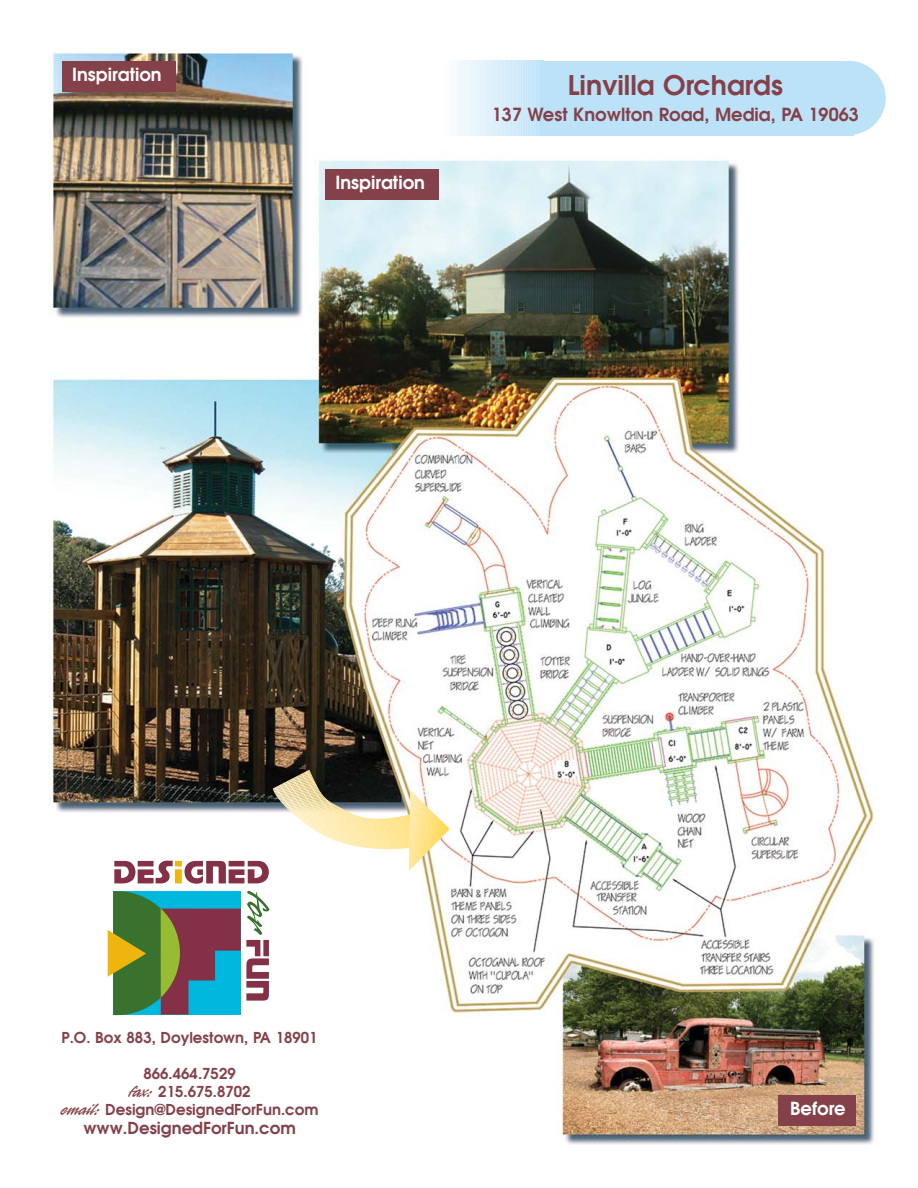
<style>
.page{position:relative;width:918px;height:1188px;background:#fff}
.page>*{position:absolute;margin:0;border:0;box-sizing:border-box;transform-origin:0 0}
.t1{font:600 27px "Avant Garde";color:#84414a}
.t2{font:600 18px "Avant Garde";color:#84414a}
.t3{font:600 18px "Avant Garde";color:#fff}
.t4{font:600 16.5px "Avant Garde";color:#84414a}
.t5{font:600 15px/18px "Avant Garde";color:#84414a;text-align:center}
.s1{font-family:"Rapier Plain";font-weight:400;font-size:21px}
</style>
<div class="page">
<img style="left:49px;top:48px;width:837px;height:1097px">
<div style="left:811px;top:61px;width:75px;height:74px;background:#bce2f8;border-radius:50%"></div>
<hr style="left:446px;top:61px;width:1px;height:74px;background:#fdfeff">
<hr style="left:447px;top:61px;width:2px;height:74px;background:#fbfeff">
<hr style="left:449px;top:61px;width:1px;height:74px;background:#fafdff">
<hr style="left:451px;top:61px;width:1px;height:74px;background:#f8fcff">
<hr style="left:452px;top:61px;width:2px;height:74px;background:#f7fcfe">
<hr style="left:454px;top:61px;width:1px;height:74px;background:#f6fbfe">
<hr style="left:455px;top:61px;width:2px;height:74px;background:#f5fbfe">
<hr style="left:457px;top:61px;width:2px;height:74px;background:#f3f9fd">
<hr style="left:459px;top:61px;width:1px;height:74px;background:#f2f9fd">
<hr style="left:460px;top:61px;width:2px;height:74px;background:#f1f8fd">
<hr style="left:462px;top:61px;width:2px;height:74px;background:#f0f8fd">
<hr style="left:464px;top:61px;width:1px;height:74px;background:#eff7fd">
<hr style="left:465px;top:61px;width:2px;height:74px;background:#eef7fd">
<hr style="left:467px;top:61px;width:1px;height:74px;background:#edf7fd">
<hr style="left:469px;top:61px;width:1px;height:74px;background:#ecf6fd">
<hr style="left:470px;top:61px;width:2px;height:74px;background:#ebf6fd">
<hr style="left:472px;top:61px;width:1px;height:74px;background:#eaf6fd">
<hr style="left:473px;top:61px;width:2px;height:74px;background:#e9f5fd">
<hr style="left:475px;top:61px;width:2px;height:74px;background:#e8f5fd">
<hr style="left:477px;top:61px;width:1px;height:74px;background:#e7f4fc">
<hr style="left:478px;top:61px;width:2px;height:74px;background:#e6f4fc">
<hr style="left:480px;top:61px;width:2px;height:74px;background:#e5f4fc">
<hr style="left:482px;top:61px;width:1px;height:74px;background:#e4f3fc">
<hr style="left:483px;top:61px;width:2px;height:74px;background:#e3f1fb">
<hr style="left:485px;top:61px;width:1px;height:74px;background:#e2f1fb">
<hr style="left:487px;top:61px;width:1px;height:74px;background:#e1f1fb">
<hr style="left:488px;top:61px;width:2px;height:74px;background:#e0f0fb">
<hr style="left:490px;top:61px;width:1px;height:74px;background:#dff0fb">
<hr style="left:491px;top:61px;width:2px;height:74px;background:#ddf0fb">
<hr style="left:493px;top:61px;width:2px;height:74px;background:#ddeffb">
<hr style="left:495px;top:61px;width:1px;height:74px;background:#dbeffb">
<hr style="left:496px;top:61px;width:2px;height:74px;background:#daeefb">
<hr style="left:498px;top:61px;width:1px;height:74px;background:#d9eefb">
<hr style="left:500px;top:61px;width:1px;height:74px;background:#d8eefb">
<hr style="left:501px;top:61px;width:2px;height:74px;background:#d7edfb">
<hr style="left:503px;top:61px;width:1px;height:74px;background:#d6edfb">
<hr style="left:504px;top:61px;width:2px;height:74px;background:#d5edfb">
<hr style="left:506px;top:61px;width:2px;height:74px;background:#d4ecfa">
<hr style="left:508px;top:61px;width:1px;height:74px;background:#d3ecfa">
<hr style="left:509px;top:61px;width:2px;height:74px;background:#d2eafa">
<hr style="left:511px;top:61px;width:2px;height:74px;background:#d1eafa">
<hr style="left:513px;top:61px;width:1px;height:74px;background:#d0eaf9">
<hr style="left:514px;top:61px;width:2px;height:74px;background:#cfe9f9">
<hr style="left:516px;top:61px;width:1px;height:74px;background:#cee9f9">
<hr style="left:518px;top:61px;width:1px;height:74px;background:#cde8f9">
<hr style="left:519px;top:61px;width:2px;height:74px;background:#cce8f9">
<hr style="left:521px;top:61px;width:1px;height:74px;background:#cbe8f9">
<hr style="left:522px;top:61px;width:2px;height:74px;background:#cae7f9">
<hr style="left:524px;top:61px;width:2px;height:74px;background:#c9e7f9">
<hr style="left:526px;top:61px;width:1px;height:74px;background:#c8e7f9">
<hr style="left:527px;top:61px;width:2px;height:74px;background:#c7e6f9">
<hr style="left:529px;top:61px;width:2px;height:74px;background:#c6e6f9">
<hr style="left:531px;top:61px;width:1px;height:74px;background:#c5e6f9">
<hr style="left:532px;top:61px;width:2px;height:74px;background:#c3e5f9">
<hr style="left:534px;top:61px;width:1px;height:74px;background:#c2e5f9">
<hr style="left:536px;top:61px;width:1px;height:74px;background:#c1e4f8">
<hr style="left:537px;top:61px;width:2px;height:74px;background:#c0e3f8">
<hr style="left:539px;top:61px;width:1px;height:74px;background:#bfe3f8">
<div style="left:540px;top:61px;width:313px;height:74px;background:#bce2f8"></div>
<svg style="left:114px;top:770px;width:335px;height:114px"></svg>
<svg style="left:108px;top:891px;width:161px;height:124px;background:#698977"></svg>
<div style="left:326px;top:169px;width:113px;height:31px;background:#84414a"></div>
<div style="left:778px;top:1095px;width:78px;height:31px;background:#84414a"></div>
<div style="left:62px;top:61px;width:114px;height:31px;background:#84414a"></div>
<p class="t3" style="left:72px;top:68px;width:91px">Inspiration</p>
<p class="t3" style="left:335px;top:176px;width:91px">Inspiration</p>
<h1 class="t1" style="left:568px;top:75px;width:217px">Linvilla Orchards</h1>
<p class="t2" style="left:492px;top:108px;width:369px">137 West Knowlton Road, Media, PA 19063</p>
<p class="t5" style="left:62px;top:1030px;width:258px">P.O. Box 883, Doylestown, PA 18901</p>
<p class="t5" style="left:61px;top:1066px;width:259px">866.464.7529<br><span class="s1">fax:</span> 215.675.8702<br><span class="s1">email:</span> Design@DesignedForFun.com</p>
<p class="t4" style="left:83px;top:1122px;width:214px">www.DesignedForFun.com</p>
<p class="t3" style="left:790px;top:1102px;width:57px">Before</p>
</div>
